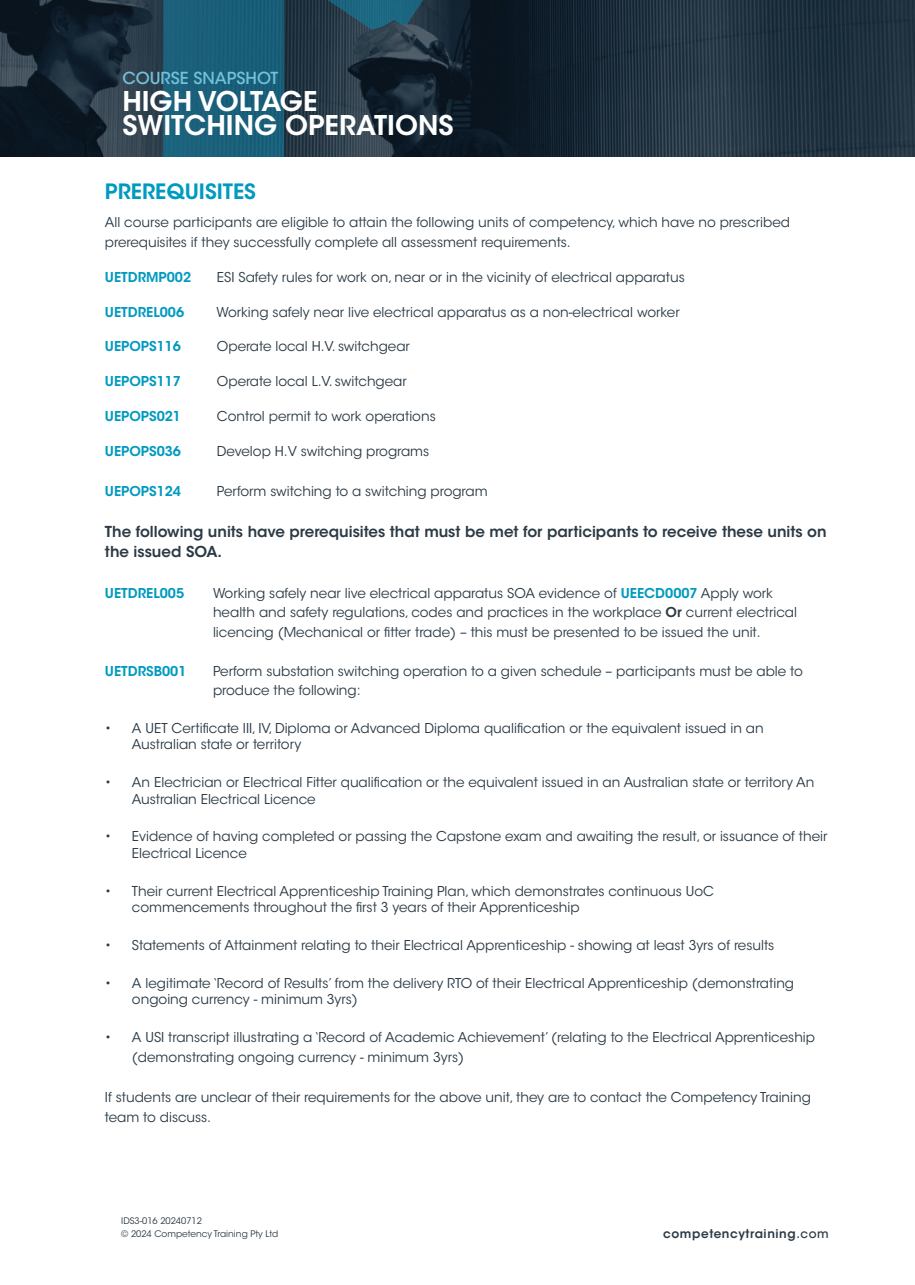
<style>
.page{position:relative;width:915px;height:1285px;background:#fff}
.page>*{position:absolute;margin:0;border:0;box-sizing:border-box;transform-origin:0 0}
.t1{font:600 27px/24px "ITC Avant Garde Std";color:#fff}
.t2{font:600 21px "ITC Avant Garde Std";color:#009ac0}
.t3{font:500 16.5px "ITC Avant Garde Std";color:#73c2db}
.t4{font:600 15px/19.5px "ITC Avant Garde Std";color:#2b3a45}
.t5{font:13.5px/19.5px "ITC Avant Garde Std";color:#2b3a45}
.t6{font:600 13.5px "ITC Avant Garde Std";color:#009ac0}
.t7{font:600 12px "ITC Avant Garde Std";letter-spacing:.05em;color:#2b3a45}
.t8{font:9px/12.9px "ITC Avant Garde Std";color:#2b3a45}
.s1{font-weight:600;color:#009ac0}
.s2{font-weight:600}
.s3{font-weight:500}
</style>
<div class="page">
<img style="left:0;top:0;width:914px;height:157px">
<p class="t3" style="left:122px;top:71px;width:157px">COURSE SNAPSHOT</p>
<h1 class="t1" style="left:122px;top:92px;width:332px">HIGH VOLTAGE<br>SWITCHING OPERATIONS</h1>
<h2 class="t2" style="left:105px;top:183px;width:152px">PREREQUISITES</h2>
<p class="t5" style="left:105px;top:214px;width:686px">All course participants are eligible to attain the following units of competency, which have no prescribed prerequisites if they successfully complete all assessment requirements.</p>
<p class="t6" style="left:105px;top:271px;width:88px">UETDRMP002</p>
<p class="t5" style="left:217px;top:269px;width:469px">ESI Safety rules for work on, near or in the vicinity of electrical apparatus</p>
<p class="t6" style="left:105px;top:306px;width:81px">UETDREL006</p>
<p class="t5" style="left:216px;top:303px;width:464px">Working safely near live electrical apparatus as a non-electrical worker</p>
<p class="t6" style="left:105px;top:341px;width:78px">UEPOPS116</p>
<p class="t5" style="left:217px;top:338px;width:194px">Operate local H.V. switchgear</p>
<p class="t6" style="left:105px;top:376px;width:78px">UEPOPS117</p>
<p class="t5" style="left:217px;top:373px;width:191px">Operate local L.V. switchgear</p>
<p class="t6" style="left:105px;top:410px;width:78px">UEPOPS021</p>
<p class="t5" style="left:217px;top:408px;width:220px">Control permit to work operations</p>
<p class="t6" style="left:105px;top:445px;width:78px">UEPOPS036</p>
<p class="t5" style="left:217px;top:442px;width:214px">Develop H.V switching programs</p>
<p class="t6" style="left:105px;top:486px;width:78px">UEPOPS124</p>
<p class="t5" style="left:217px;top:483px;width:272px">Perform switching to a switching program</p>
<p class="t4" style="left:105px;top:523px;width:723px">The following units have prerequisites that must be met for participants to receive these units on the issued SOA.</p>
<p class="t6" style="left:105px;top:587px;width:81px">UETDREL005</p>
<p class="t5" style="left:213px;top:584px;width:585px">Working safely near live electrical apparatus SOA evidence of <span class="s1">UEECD0007</span> Apply work health and safety regulations, codes and practices in the workplace <span class="s2">Or</span> current electrical licencing (Mechanical or fitter trade) – this must be presented to be issued the unit.</p>
<p class="t6" style="left:105px;top:665px;width:83px">UETDRSB001</p>
<p class="t5" style="left:213px;top:662px;width:591px">Perform substation switching operation to a given schedule – participants must be able to produce the following:</p>
<p class="t5" style="left:132px;top:721px;width:633px;line-height:16.5px;text-indent:-27px">• A UET Certificate III, IV, Diploma or Advanced Diploma qualification or the equivalent issued in an<br>Australian state or territory</p>
<p class="t5" style="left:132px;top:775px;width:683px;line-height:16.5px;text-indent:-27px">• An Electrician or Electrical Fitter qualification or the equivalent issued in an Australian state or territory An<br>Australian Electrical Licence</p>
<p class="t5" style="left:132px;top:829px;width:697px;line-height:16.5px;text-indent:-27px">• Evidence of having completed or passing the Capstone exam and awaiting the result, or issuance of their<br>Electrical Licence</p>
<p class="t5" style="left:132px;top:884px;width:583px;line-height:16.5px;text-indent:-27px">• Their current Electrical Apprenticeship Training Plan, which demonstrates continuous UoC commencements throughout the first 3 years of their Apprenticeship</p>
<p class="t5" style="left:105px;top:936px;width:670px">• Statements of Attainment relating to their Electrical Apprenticeship - showing at least 3yrs of results</p>
<p class="t5" style="left:132px;top:976px;width:663px;line-height:16.5px;text-indent:-27px">• A legitimate ‘Record of Results’ from the delivery RTO of their Electrical Apprenticeship (demonstrating ongoing currency - minimum 3yrs)</p>
<p class="t5" style="left:132px;top:1028px;width:684px;text-indent:-27px">• A USI transcript illustrating a ‘Record of Academic Achievement’ (relating to the Electrical Apprenticeship (demonstrating ongoing currency - minimum 3yrs)</p>
<p class="t5" style="left:105px;top:1089px;width:707px">If students are unclear of their requirements for the above unit, they are to contact the Competency Training team to discuss.</p>
<p class="t8" style="left:121px;top:1215px;width:158px">IDS3-016 20240712<br>© 2024 Competency Training Pty Ltd</p>
<p class="t7" style="left:663px;top:1228px;width:167px">competencytraining<span class="s3">.com</span></p>
</div>
